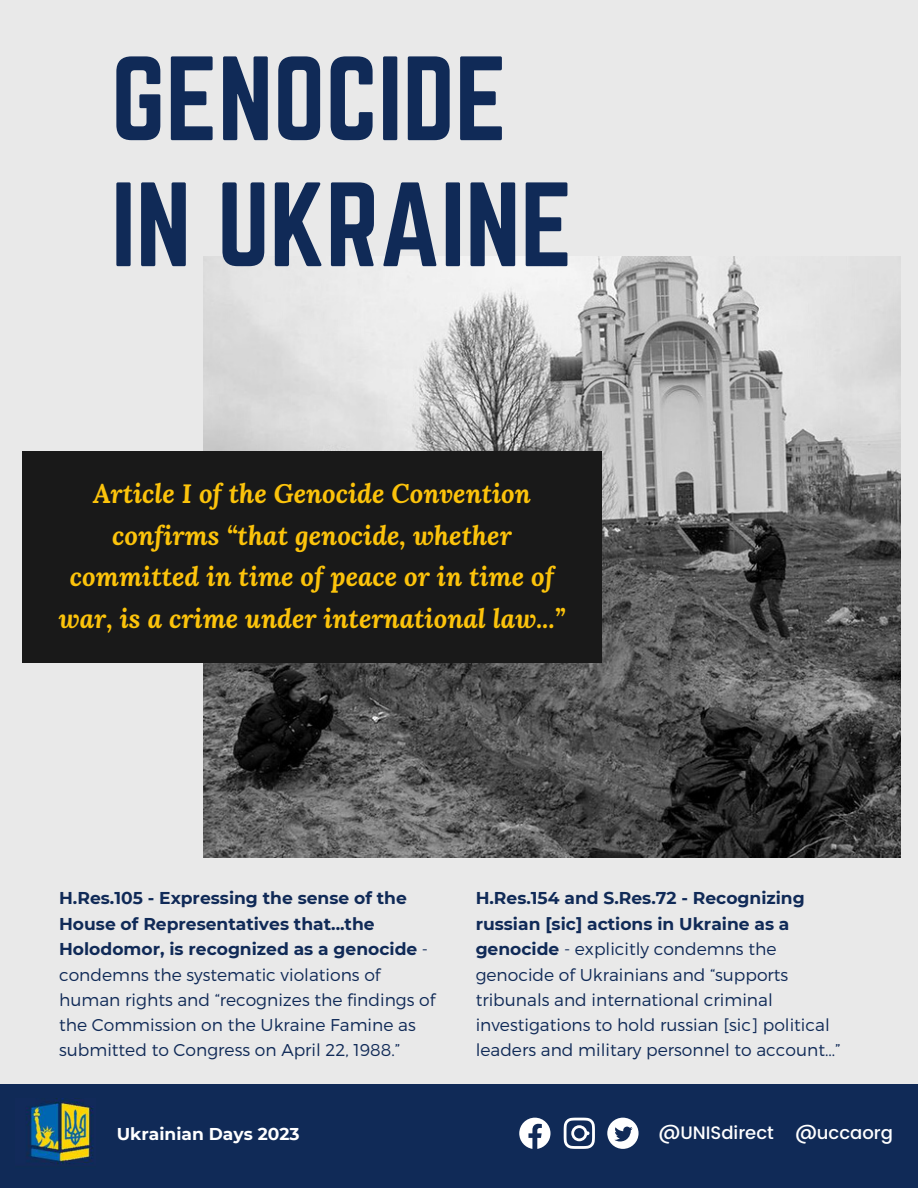
<style>
.page{position:relative;width:918px;height:1188px;background:#e9e9e9}
.page>*{position:absolute;margin:0;border:0;box-sizing:border-box;transform-origin:0 0}
.t1{font:104.7px "Norwester";color:#102a57}
.t2{font:italic 700 26.4px/41.7px "Lora";color:#fcc30b;text-align:center}
.t3{font:500 18px "Poppins";color:#fff}
.t4{font:300 17.1px/25.3px "Montserrat";color:#102a57}
.t5{font:700 17.1px "Montserrat";color:#fff}
.s1{font-weight:700}
</style>
<div class="page">
<img style="left:204px;top:256px;width:696px;height:602px">
<div style="left:22px;top:451px;width:579px;height:212px;background:#191919"></div>
<div style="left:0;top:1085px;width:918px;height:103px;background:#102a57"></div>
<svg style="left:519px;top:1118px;width:32px;height:31px"></svg>
<svg style="left:564px;top:1118px;width:31px;height:31px"></svg>
<svg style="left:607px;top:1118px;width:32px;height:31px"></svg>
<img style="left:26px;top:1098px;width:68px;height:66px">
<p class="t1" style="left:111px;top:35px;width:397px">GENOCIDE</p>
<p class="t1" style="left:111px;top:161px;width:463px">IN UKRAINE</p>
<p class="t2" style="left:59px;top:472px;width:508px">Article I of the Genocide Convention confirms “that genocide, whether committed in time of peace or in time of war, is a crime under international law...”</p>
<p class="t4" style="left:59px;top:884px;width:378px"><span class="s1">H.Res.105 - Expressing the sense of the House of Representatives that...the Holodomor, is recognized as a genocide</span> - condemns the systematic violations of human rights and “recognizes the findings of the Commission on the Ukraine Famine as submitted to Congress on April 22, 1988.”</p>
<p class="t4" style="left:476px;top:884px;width:366px"><span class="s1">H.Res.154 and S.Res.72 - Recognizing russian [sic] actions in Ukraine as a genocide</span> - explicitly condemns the genocide of Ukrainians and “supports tribunals and international criminal investigations to hold russian [sic] political leaders and military personnel to account...”</p>
<p class="t5" style="left:117px;top:1124px;width:184px">Ukrainian Days 2023</p>
<p class="t3" style="left:659px;top:1122px;width:236px">@UNISdirect @uccaorg</p>
</div>
